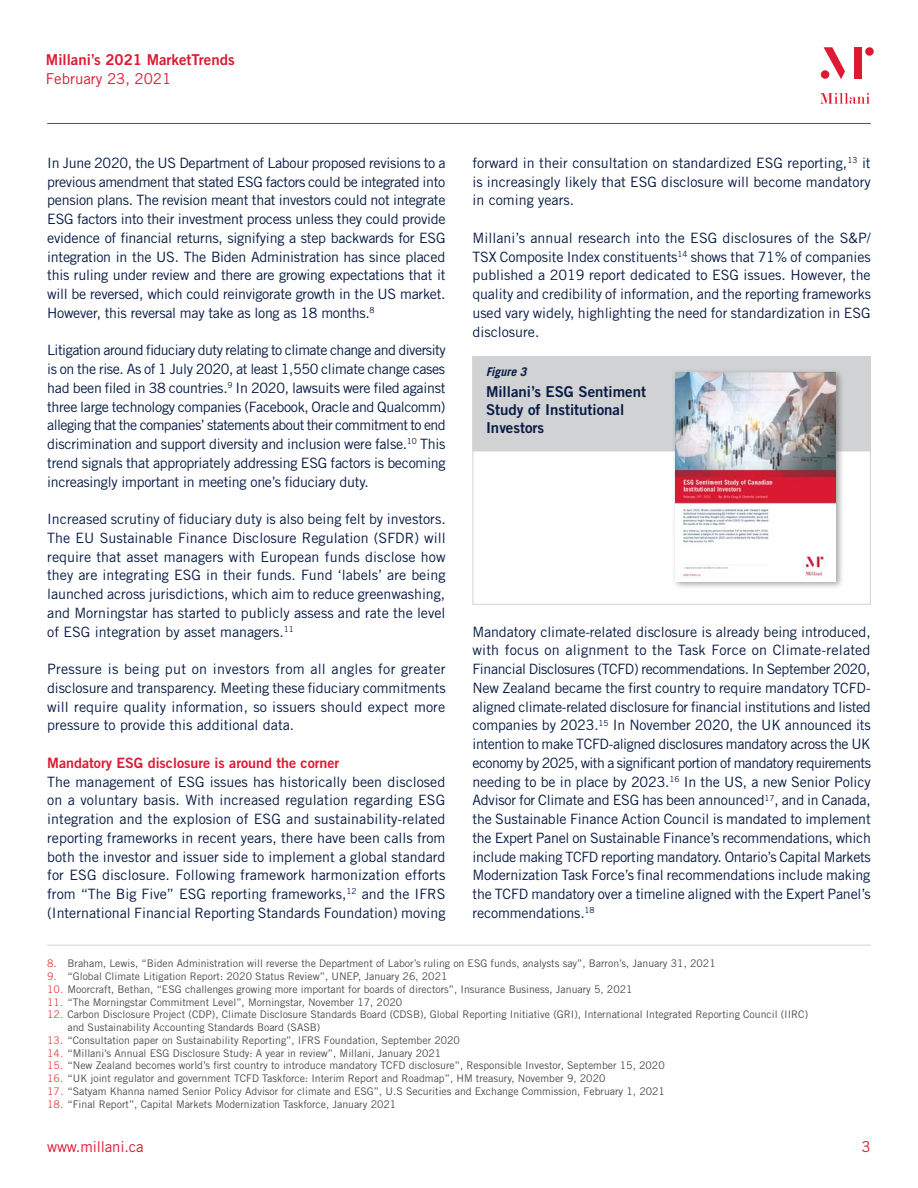
<style>
.page{position:relative;width:918px;height:1188px;background:#fff}
.page>*{position:absolute;margin:0;border:0;box-sizing:border-box;transform-origin:0 0}
.t1{font:15px/18px "Trade Gothic LT Std Bd 2";color:#071b44}
.t2{font:15px "Trade Gothic LT Std";color:#dc1a32}
.t3{font:15px "Trade Gothic LT Std Bd 2";color:#dc1a32}
.t4{font:14.25px/18.8px "Trade Gothic LT Std";color:#071b44;text-align:justify}
.t5{font:14.25px "Trade Gothic LT Std Bd 2";color:#dc1a32}
.t6{font:italic 700 12px "Trade Gothic LT Std";color:#071b44}
.t7{font:10.5px/12.8px "Trade Gothic LT Std";color:#4b4c4d}
.s1{color:#e14a45}
</style>
<div class="page">
<svg style="left:824px;top:47px;width:21px;height:32px"></svg>
<div style="left:855px;top:47px;width:7px;height:32px;background:#dc1a32"></div>
<div style="left:865px;top:47px;width:9px;height:9px;background:#dc1a32;border-radius:50%"></div>
<div style="left:821px;top:70px;width:8px;height:9px;background:#dc1a32;border-radius:50%"></div>
<svg style="left:820px;top:93px;width:50px;height:11px"></svg>
<hr style="left:47px;top:123px;width:824px;height:1px;background:#dc1a32">
<hr style="left:47px;top:945px;width:824px;height:1px;background:#d1d2d4">
<div style="left:472px;top:356px;width:399px;height:95px;background:#d1d2d4"></div>
<div style="left:672px;top:369px;width:173px;height:221px;background:#231f20;opacity:.4"></div>
<img style="left:675px;top:373px;width:161px;height:208px">
<p class="t3" style="left:46px;top:50px;width:190px">Millani’s 2021 MarketTrends</p>
<p class="t2" style="left:46px;top:70px;width:127px">February 23, 2021</p>
<p class="t4" style="left:47px;top:153px;width:400px">In June 2020, the US Department of Labour proposed revisions to a previous amendment that stated ESG factors could be integrated into pension plans. The revision meant that investors could not integrate ESG factors into their investment process unless they could provide evidence of financial returns, signifying a step backwards for ESG integration in the US. The Biden Administration has since placed this ruling under review and there are growing expectations that it will be reversed, which could reinvigorate growth in the US market.<br>However, this reversal may take as long as 18 months.<sup>8</sup></p>
<p class="t4" style="left:47px;top:341px;width:400px">Litigation around fiduciary duty relating to climate change and diversity is on the rise. As of 1 July 2020, at least 1,550 climate change cases had been filed in 38 countries.<sup>9</sup> In 2020, lawsuits were filed against three large technology companies (Facebook, Oracle and Qualcomm) alleging that the companies’ statements about their commitment to end discrimination and support diversity and inclusion were false.<sup>10</sup> This trend signals that appropriately addressing ESG factors is becoming increasingly important in meeting one’s fiduciary duty.</p>
<p class="t4" style="left:47px;top:510px;width:400px">Increased scrutiny of fiduciary duty is also being felt by investors.<br>The EU Sustainable Finance Disclosure Regulation (SFDR) will require that asset managers with European funds disclose how they are integrating ESG in their funds. Fund ‘labels’ are being launched across jurisdictions, which aim to reduce greenwashing, and Morningstar has started to publicly assess and rate the level of ESG integration by asset managers.<sup>11</sup></p>
<p class="t4" style="left:47px;top:660px;width:400px">Pressure is being put on investors from all angles for greater disclosure and transparency. Meeting these fiduciary commitments will require quality information, so issuers should expect more pressure to provide this additional data.</p>
<p class="t5" style="left:47px;top:754px;width:294px">Mandatory ESG disclosure is around the corner</p>
<p class="t4" style="left:47px;top:772px;width:400px">The management of ESG issues has historically been disclosed on a voluntary basis. With increased regulation regarding ESG integration and the explosion of ESG and sustainability-related reporting frameworks in recent years, there have been calls from both the investor and issuer side to implement a global standard for ESG disclosure. Following framework harmonization efforts from “The Big Five” ESG reporting frameworks,<sup>12</sup> and the IFRS (International Financial Reporting Standards Foundation) moving</p>
<p class="t4" style="left:472px;top:153px;width:400px">forward in their consultation on standardized ESG reporting,<sup>13</sup> it is increasingly likely that ESG disclosure will become mandatory in coming years.</p>
<p class="t4" style="left:472px;top:228px;width:400px">Millani’s annual research into the ESG disclosures of the S&amp;P/ TSX Composite Index constituents<sup>14</sup> shows that 71% of companies published a 2019 report dedicated to ESG issues. However, the quality and credibility of information, and the reporting frameworks used vary widely, highlighting the need for standardization in ESG disclosure.</p>
<p class="t6" style="left:486px;top:364px;width:42px">Figure 3</p>
<p class="t1" style="left:486px;top:382px;width:162px">Millani’s ESG Sentiment<br>Study of Institutional<br>Investors</p>
<p class="t4" style="left:472px;top:622px;width:400px">Mandatory climate-related disclosure is already being introduced, with focus on alignment to the Task Force on Climate-related Financial Disclosures (TCFD) recommendations. In September 2020, New Zealand became the first country to require mandatory TCFD&shy;aligned climate-related disclosure for financial institutions and listed companies by 2023.<sup>15</sup> In November 2020, the UK announced its intention to make TCFD-aligned disclosures mandatory across the UK economy by 2025, with a significant portion of mandatory requirements needing to be in place by 2023.<sup>16</sup> In the US, a new Senior Policy Advisor for Climate and ESG has been announced<sup>17</sup>, and in Canada, the Sustainable Finance Action Council is mandated to implement the Expert Panel on Sustainable Finance’s recommendations, which include making TCFD reporting mandatory. Ontario’s Capital Markets Modernization Task Force’s final recommendations include making the TCFD mandatory over a timeline aligned with the Expert Panel’s recommendations.<sup>18</sup></p>
<p class="t7" style="left:47px;top:957px;width:670px"><span class="s1">8.</span> Braham, Lewis, “Biden Administration will reverse the Department of Labor’s ruling on ESG funds, analysts say”, Barron’s, January 31, 2021</p>
<p class="t7" style="left:47px;top:970px;width:402px"><span class="s1">9.</span> “Global Climate Litigation Report: 2020 Status Review”, UNEP, January 26, 2021</p>
<p class="t7" style="left:47px;top:983px;width:587px"><span class="s1">10.</span> Moorcraft, Bethan, “ESG challenges growing more important for boards of directors”, Insurance Business, January 5, 2021</p>
<p class="t7" style="left:47px;top:995px;width:357px"><span class="s1">11.</span> “The Morningstar Commitment Level”, Morningstar, November 17, 2020</p>
<p class="t7" style="left:68px;top:1008px;width:742px;text-indent:-20px"><span class="s1">12.</span> Carbon Disclosure Project (CDP), Climate Disclosure Standards Board (CDSB), Global Reporting Initiative (GRI), International Integrated Reporting Council (IIRC) and Sustainability Accounting Standards Board (SASB)</p>
<p class="t7" style="left:47px;top:1034px;width:414px"><span class="s1">13.</span> “Consultation paper on Sustainability Reporting”, IFRS Foundation, September 2020</p>
<p class="t7" style="left:47px;top:1046px;width:396px"><span class="s1">14.</span> “Millani’s Annual ESG Disclosure Study: A year in review”, Millani, January 2021</p>
<p class="t7" style="left:47px;top:1059px;width:619px"><span class="s1">15.</span> “New Zealand becomes world’s first country to introduce mandatory TCFD disclosure”, Responsible Investor, September 15, 2020</p>
<p class="t7" style="left:47px;top:1072px;width:560px"><span class="s1">16.</span> “UK joint regulator and government TCFD Taskforce: Interim Report and Roadmap”, HM treasury, November 9, 2020</p>
<p class="t7" style="left:47px;top:1085px;width:619px"><span class="s1">17.</span> “Satyam Khanna named Senior Policy Advisor for climate and ESG”, U.S Securities and Exchange Commission, February 1, 2021</p>
<p class="t7" style="left:47px;top:1097px;width:351px"><span class="s1">18.</span> “Final Report”, Capital Markets Modernization Taskforce, January 2021</p>
<p class="t2" style="left:47px;top:1137px;width:98px">www.millani.ca</p>
<p class="t2" style="left:862px;top:1137px;width:11px">3</p>
</div>
